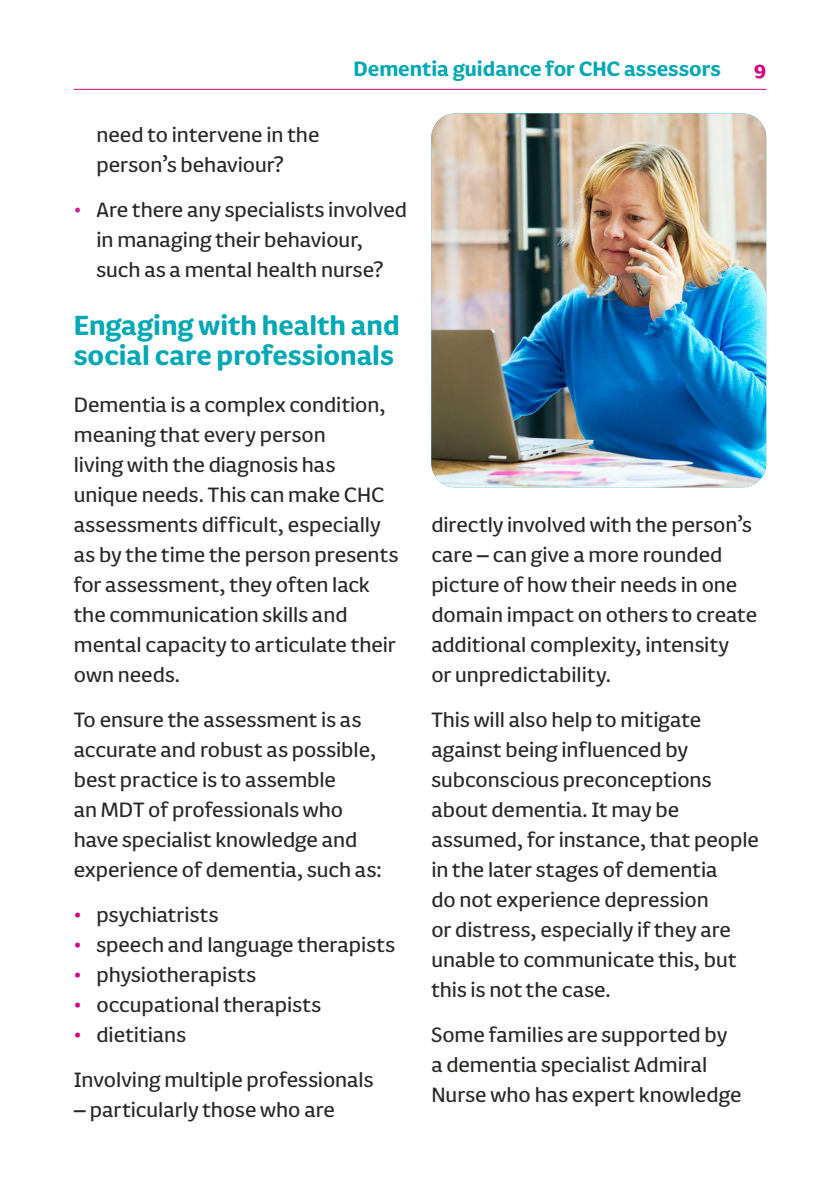
<style>
.page{position:relative;width:840px;height:1191px;background:#fff}
.page>*{position:absolute;margin:0;border:0;box-sizing:border-box;transform-origin:0 0}
.AC_16pt_crosshead_22{font:700 32px/30px "FS Pimlico";color:#00a8b5}
.AC_body_copy{font:24px/30px "FS Pimlico";color:#282827}
.AC_new_indents{font:24px/30px "FS Pimlico";color:#282827}
.t1{font:700 24px "FS Pimlico";color:#00a8b5}
.t2{font:700 24px "FS Pimlico";color:#d4007f}
.s1{color:#d62085}
.s2{color:#d4007f}
</style>
<div class="page">
<hr style="left:74px;top:89px;width:691px;height:1px;background:#d4007f">
<img style="left:431px;top:113px;width:334px;height:374px">
<p class="t1" style="left:353px;top:51px;width:368px">Dementia guidance for CHC assessors</p>
<p class="t2" style="left:753px;top:51px;width:13px">9</p>
<p class="AC_new_indents" style="left:96px;top:119px;width:224px">need to intervene in the person’s behaviour?</p>
<p class="AC_new_indents" style="left:96px;top:194px;width:312px;text-indent:-23px"><span class="s1">•</span> Are there any specialists involved in managing their behaviour, such as a mental health nurse?</p>
<p class="AC_16pt_crosshead_22" style="left:74px;top:309px;width:327px">Engaging with health and social care professionals</p>
<p class="AC_body_copy" style="left:74px;top:389px;width:326px">Dementia is a complex condition, meaning that every person<br>living with the diagnosis has unique needs. This can make CHC assessments difficult, especially as by the time the person presents for assessment, they often lack the communication skills and mental capacity to articulate their own needs.</p>
<p class="AC_body_copy" style="left:74px;top:704px;width:309px">To ensure the assessment is as accurate and robust as possible, best practice is to assemble<br>an MDT of professionals who have specialist knowledge and experience of dementia, such as:</p>
<p class="AC_new_indents" style="left:74px;top:899px;width:146px"><span class="s2">•</span> psychiatrists</p>
<p class="AC_new_indents" style="left:74px;top:929px;width:323px"><span class="s2">•</span> speech and language therapists</p>
<p class="AC_new_indents" style="left:74px;top:959px;width:184px"><span class="s2">•</span> physiotherapists</p>
<p class="AC_new_indents" style="left:74px;top:989px;width:249px"><span class="s2">•</span> occupational therapists</p>
<p class="AC_new_indents" style="left:74px;top:1019px;width:114px"><span class="s2">•</span> dietitians</p>
<p class="AC_body_copy" style="left:74px;top:1064px;width:301px">Involving multiple professionals</p>
<p class="AC_body_copy" style="left:74px;top:1094px;width:262px">– particularly those who are</p>
<p class="AC_body_copy" style="left:431px;top:509px;width:327px">directly involved with the person’s care – can give a more rounded picture of how their needs in one domain impact on others to create additional complexity, intensity<br>or unpredictability.</p>
<p class="AC_body_copy" style="left:431px;top:704px;width:329px">This will also help to mitigate against being influenced by subconscious preconceptions about dementia. It may be assumed, for instance, that people in the later stages of dementia<br>do not experience depression<br>or distress, especially if they are unable to communicate this, but this is not the case.</p>
<p class="AC_body_copy" style="left:431px;top:1019px;width:311px">Some families are supported by a dementia specialist Admiral<br>Nurse who has expert knowledge</p>
</div>
